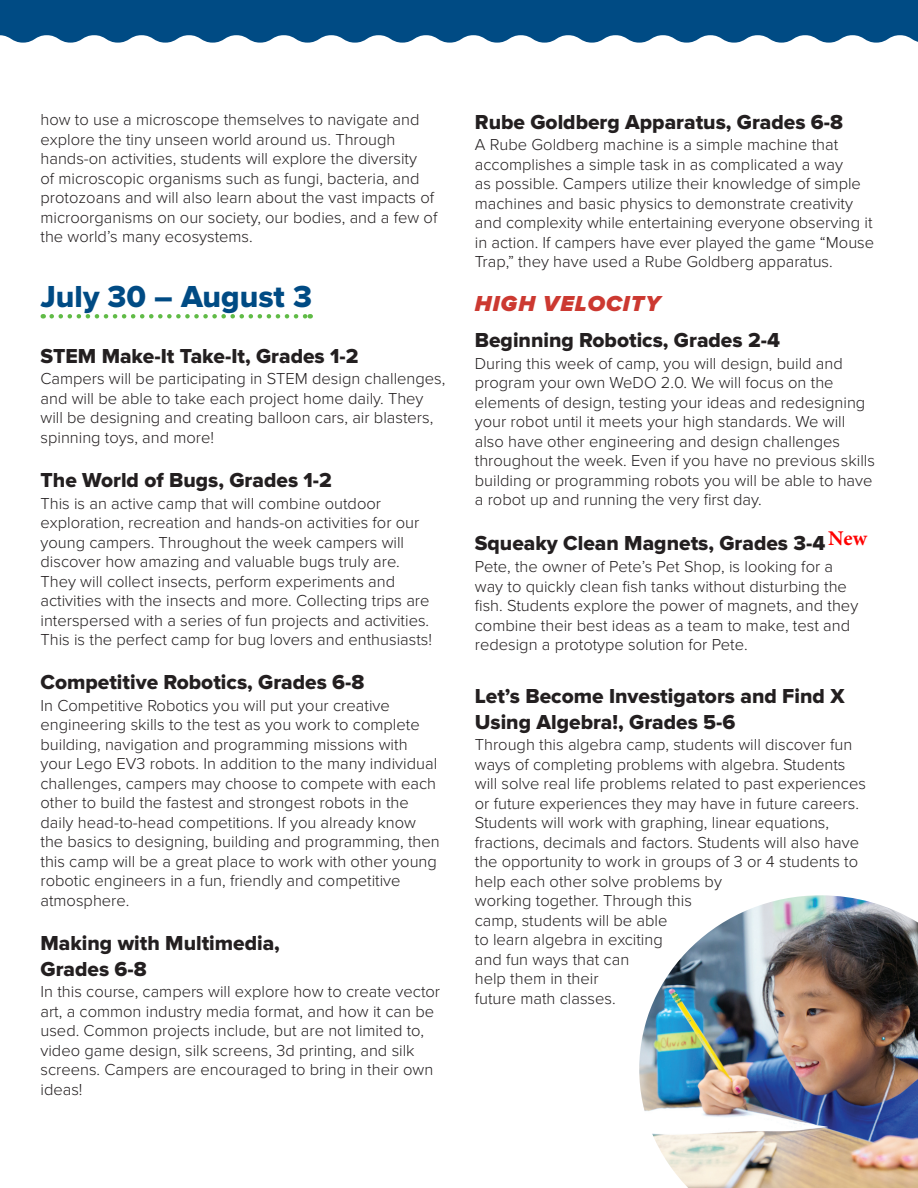
<style>
.page{position:relative;width:918px;height:1188px;background:#fff}
.page>*{position:absolute;margin:0;border:0;box-sizing:border-box;transform-origin:0 0}
.Class_Date{font:31.5px "Proxima Nova Extrabld";color:#004b84}
.Class___high_velocit{font:italic 900 22.5px "Proxima Nova";letter-spacing:.05em;color:#cc3931}
.Class___Dates_flyer{font:21px/25.5px "Proxima Nova Extrabld";color:#231f20}
.t1{font:700 21px "Minion Pro";color:#f00}
.Class_body_text{font:300 16.5px/19.5px "Proxima Nova";color:#231f20}
</style>
<div class="page">
<svg style="left:0;top:0;width:918px;height:43px;background:#185c8f"></svg>
<img style="left:639px;top:895px;width:279px;height:293px">
<svg style="left:52px;top:314px;width:259px;height:5px"></svg>
<p class="Class_body_text" style="left:40px;top:110px;width:398px">how to use a microscope themselves to navigate and explore the tiny unseen world around us. Through hands-on activities, students will explore the diversity<br>of microscopic organisms such as fungi, bacteria, and protozoans and will also learn about the vast impacts of microorganisms on our society, our bodies, and a few of the world’s many ecosystems.</p>
<p class="Class_Date" style="left:40px;top:279px;width:273px">July 30 – August 3</p>
<p class="Class___Dates_flyer" style="left:40px;top:344px;width:320px">STEM Make-It Take-It, Grades 1-2</p>
<p class="Class_body_text" style="left:40px;top:369px;width:406px">Campers will be participating in STEM design challenges, and will be able to take each project home daily. They will be designing and creating balloon cars, air blasters, spinning toys, and more!</p>
<p class="Class___Dates_flyer" style="left:40px;top:468px;width:293px">The World of Bugs, Grades 1-2</p>
<p class="Class_body_text" style="left:40px;top:494px;width:393px">This is an active camp that will combine outdoor exploration, recreation and hands-on activities for our young campers. Throughout the week campers will discover how amazing and valuable bugs truly are.<br>They will collect insects, perform experiments and activities with the insects and more. Collecting trips are interspersed with a series of fun projects and activities.<br>This is the perfect camp for bug lovers and enthusiasts!</p>
<p class="Class___Dates_flyer" style="left:40px;top:671px;width:326px">Competitive Robotics, Grades 6-8</p>
<p class="Class_body_text" style="left:40px;top:696px;width:401px">In Competitive Robotics you will put your creative engineering skills to the test as you work to complete building, navigation and programming missions with your Lego EV3 robots. In addition to the many individual challenges, campers may choose to compete with each other to build the fastest and strongest robots in the daily head-to-head competitions. If you already know the basics to designing, building and programming, then this camp will be a great place to work with other young robotic engineers in a fun, friendly and competitive atmosphere.</p>
<p class="Class___Dates_flyer" style="left:40px;top:932px;width:241px">Making with Multimedia,<br>Grades 6-8</p>
<p class="Class_body_text" style="left:40px;top:982px;width:401px">In this course, campers will explore how to create vector art, a common industry media format, and how it can be used. Common projects include, but are not limited to, video game design, silk screens, 3d printing, and silk screens. Campers are encouraged to bring in their own ideas!</p>
<p class="Class___Dates_flyer" style="left:475px;top:110px;width:370px">Rube Goldberg Apparatus, Grades 6-8</p>
<p class="Class_body_text" style="left:475px;top:136px;width:401px">A Rube Goldberg machine is a simple machine that accomplishes a simple task in as complicated a way<br>as possible. Campers utilize their knowledge of simple machines and basic physics to demonstrate creativity and complexity while entertaining everyone observing it in action. If campers have ever played the game “Mouse Trap,” they have used a Rube Goldberg apparatus.</p>
<p class="Class___high_velocit" style="left:475px;top:291px;width:187px">HIGH VELOCITY</p>
<p class="Class___Dates_flyer" style="left:475px;top:329px;width:307px">Beginning Robotics, Grades 2-4</p>
<p class="Class_body_text" style="left:475px;top:354px;width:402px">During this week of camp, you will design, build and program your own WeDO 2.0. We will focus on the elements of design, testing your ideas and redesigning your robot until it meets your high standards. We will also have other engineering and design challenges throughout the week. Even if you have no previous skills building or programming robots you will be able to have a robot up and running the very first day.</p>
<p class="Class___Dates_flyer" style="left:475px;top:532px;width:352px">Squeaky Clean Magnets, Grades 3-4</p>
<p class="Class_body_text" style="left:475px;top:557px;width:385px">Pete, the owner of Pete’s Pet Shop, is looking for a way to quickly clean fish tanks without disturbing the fish. Students explore the power of magnets, and they combine their best ideas as a team to make, test and redesign a prototype solution for Pete.</p>
<p class="Class___Dates_flyer" style="left:475px;top:685px;width:371px">Let’s Become Investigators and Find X<br>Using Algebra!, Grades 5-6</p>
<p class="Class_body_text" style="left:475px;top:736px;width:393px">Through this algebra camp, students will discover fun ways of completing problems with algebra. Students will solve real life problems related to past experiences or future experiences they may have in future careers.<br>Students will work with graphing, linear equations, fractions, decimals and factors. Students will also have the opportunity to work in groups of 3 or 4 students to help each other solve problems by<br>working together. Through this<br>camp, students will be able<br>to learn algebra in exciting<br>and fun ways that can<br>help them in their<br>future math classes.</p>
<p class="t1" style="left:828px;top:523px;width:41px">New</p>
</div>
